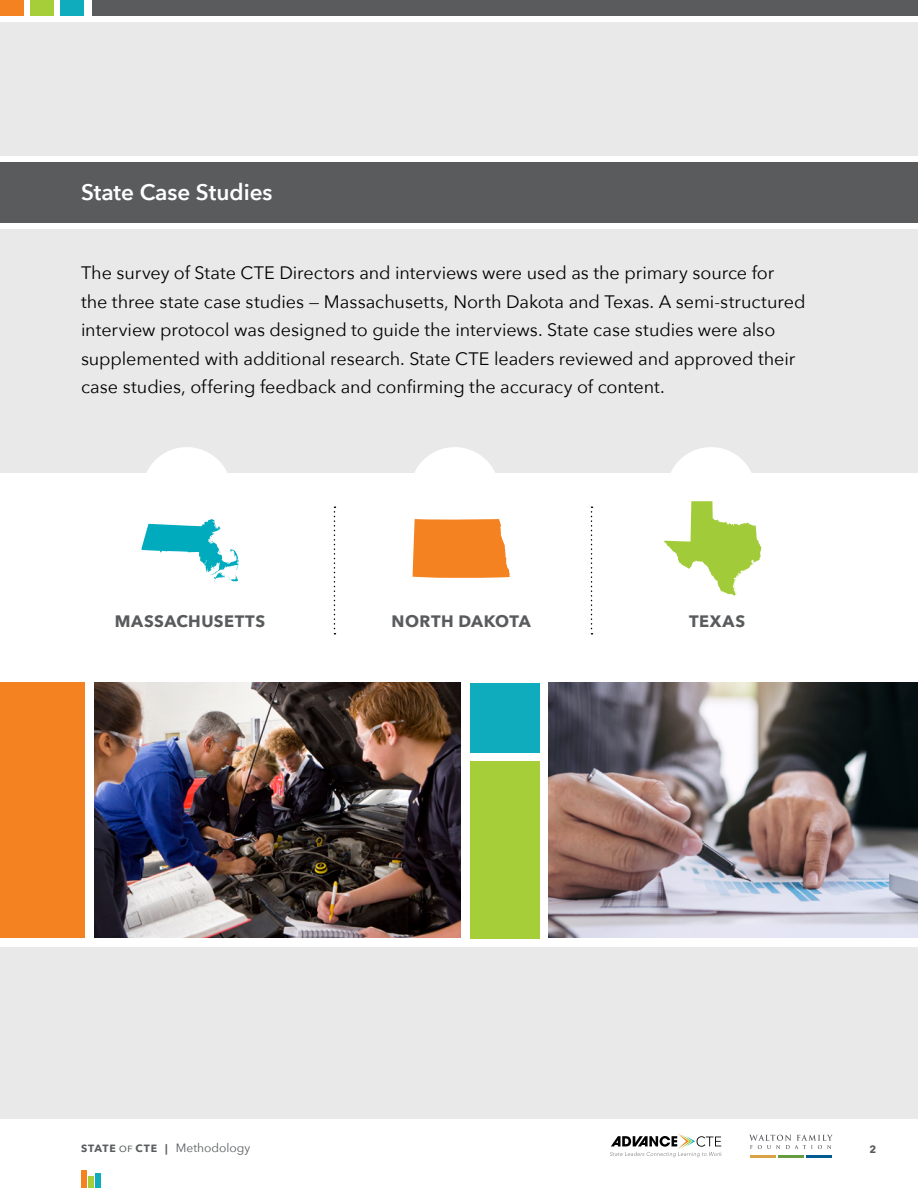
<style>
.page{position:relative;width:918px;height:1188px;background:#fff}
.page>*{position:absolute;margin:0;border:0;box-sizing:border-box;transform-origin:0 0}
.t1{font:600 22.5px "Avenir Next";color:#fff}
.Main_body{font:18px/28.5px "Avenir Next";letter-spacing:-.005em;color:#000}
.Main_body-2{font:700 16.5px "Avenir Next";letter-spacing:.03em;color:#595b5d}
.t2{font:12px "Avenir Next";color:#595b5d}
.t3{font:700 10.5px "Avenir Next";color:#595b5d}
.s1{font-weight:700;font-size:10.5px}
.s2{font-weight:500;font-size:9px}
</style>
<div class="page">
<div style="left:88px;top:1177px;width:6px;height:11px;background:#a6ce39"></div>
<div style="left:81px;top:1171px;width:6px;height:17px;background:#f58220"></div>
<div style="left:95px;top:1173px;width:6px;height:15px;background:#0facbd"></div>
<svg style="left:610px;top:1133px;width:112px;height:24px"></svg>
<hr style="left:750px;top:1156px;width:26px;height:2px;background:#d9a345">
<hr style="left:778px;top:1156px;width:26px;height:2px;background:#669b41">
<hr style="left:806px;top:1156px;width:26px;height:2px;background:#005b94">
<svg style="left:749px;top:1135px;width:83px;height:14px"></svg>
<div style="left:92px;top:0;width:826px;height:16px;background:#595b5d"></div>
<div style="left:30px;top:0;width:24px;height:16px;background:#a6ce39"></div>
<div style="left:0;top:0;width:23px;height:16px;background:#f58220"></div>
<div style="left:60px;top:0;width:24px;height:16px;background:#0facbd"></div>
<div style="left:0;top:230px;width:918px;height:243px;background:#eae9e9"></div>
<div style="left:0;top:22px;width:918px;height:134px;background:#eae9e9"></div>
<div style="left:0;top:947px;width:918px;height:172px;background:#eae9e9"></div>
<svg style="left:334px;top:507px;width:1px;height:128px"></svg>
<svg style="left:591px;top:507px;width:2px;height:128px"></svg>
<img style="left:549px;top:683px;width:369px;height:254px">
<div style="left:0;top:683px;width:85px;height:255px;background:#f58220"></div>
<div style="left:470px;top:683px;width:70px;height:69px;background:#0facbd"></div>
<div style="left:470px;top:761px;width:70px;height:177px;background:#a6ce39"></div>
<img style="left:95px;top:683px;width:365px;height:255px">
<div style="left:0;top:162px;width:918px;height:61px;background:#595b5d"></div>
<div style="left:142px;top:447px;width:90px;height:90px;background:#fff;border-radius:50%"></div>
<div style="left:410px;top:447px;width:89px;height:90px;background:#fff;border-radius:50%"></div>
<div style="left:666px;top:447px;width:90px;height:90px;background:#fff;border-radius:50%"></div>
<svg style="left:141px;top:519px;width:98px;height:63px"></svg>
<svg style="left:413px;top:519px;width:97px;height:59px;background:#f58b31"></svg>
<svg style="left:664px;top:501px;width:97px;height:95px"></svg>
<p class="t1" style="left:81px;top:178px;width:193px">State Case Studies</p>
<p class="Main_body" style="left:81px;top:259px;width:726px">The survey of State CTE Directors and interviews were used as the primary source for<br>the three state case studies — Massachusetts, North Dakota and Texas. A semi-structured interview protocol was designed to guide the interviews. State case studies were also supplemented with additional research. State CTE leaders reviewed and approved their case studies, offering feedback and confirming the accuracy of content.</p>
<p class="Main_body-2" style="left:115px;top:612px;width:152px">MASSACHUSETTS</p>
<p class="Main_body-2" style="left:392px;top:612px;width:141px">NORTH DAKOTA</p>
<p class="Main_body-2" style="left:689px;top:612px;width:58px">TEXAS</p>
<p class="t2" style="left:81px;top:1141px;width:171px"><span class="s1">STATE</span> <span class="s2">OF</span> <span class="s1">CTE |</span> Methodology</p>
<p class="t3" style="left:870px;top:1143px;width:8px">2</p>
</div>
